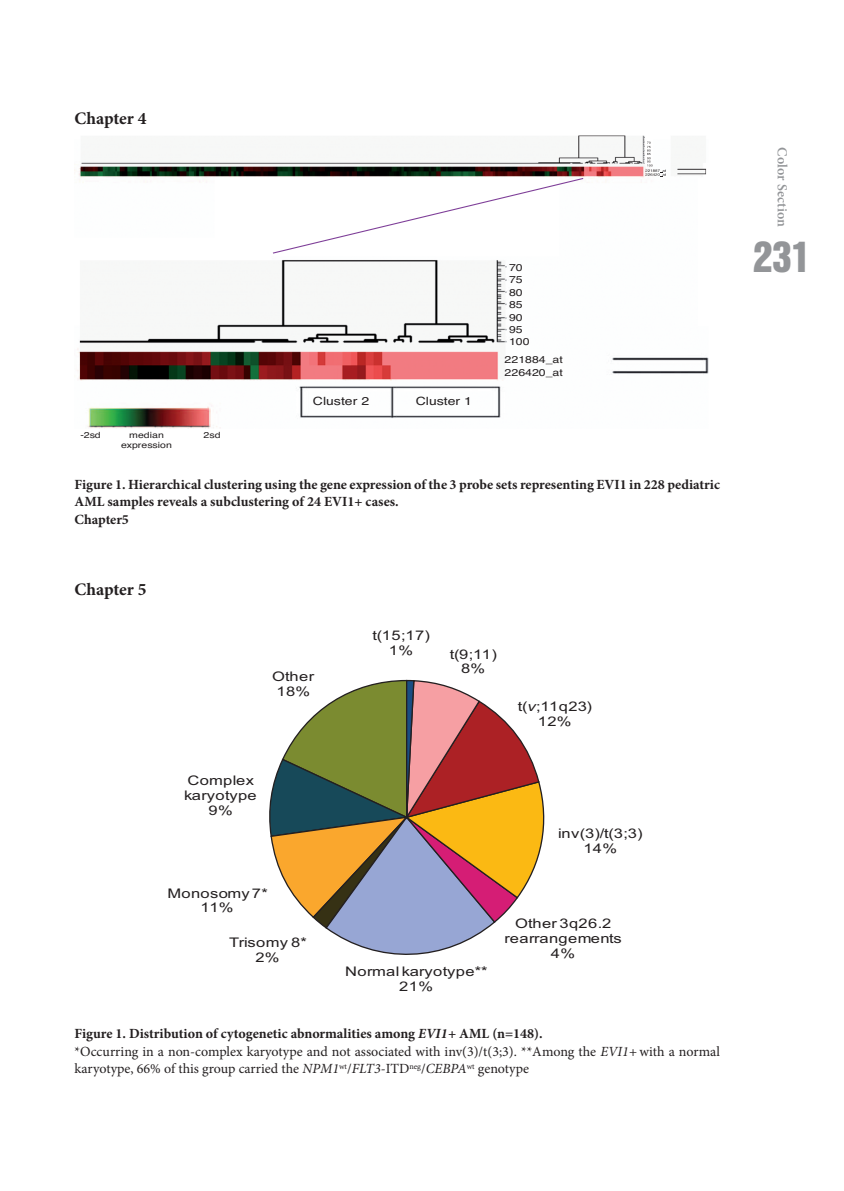
<style>
.page{position:relative;width:844px;height:1191px;background:#fff}
.page>*{position:absolute;margin:0;border:0;box-sizing:border-box;transform-origin:0 0}
.t1{font:38.5px "Helvetica Inserat LT";color:#939598}
.t2{font:700 17.5px "Minion Pro";letter-spacing:-.005em;color:#231f20}
.t3{font:14px/17.5px "Minion Pro";color:#231f20}
.t4{font:700 14px/17.5px "Minion Pro";color:#231f20}
.t5{font:600 14px "Minion Pro";letter-spacing:.005em;color:#939598}
.t6{font:13.3px/14.7px "Arial";letter-spacing:.02em;color:#231f20;text-align:center;scale:1.25 1}
.t7{font:13.3px/14.7px "Arial";color:#231f20;text-align:center;scale:1.25 1}
.t8{font:11.38px "Helvetica";color:#231f20;scale:1.23 1}
.t9{font:9.97px/12.4px "Helvetica";color:#231f20;scale:1.23 1}
.t10{font:8.58px "Helvetica";color:#231f20;scale:1.23 1}
.s1{font-style:italic}
.s2{font-weight:700}
.s3{font-weight:700;font-style:italic}
</style>
<div class="page">
<img style="left:74px;top:135px;width:634px;height:294px">
<svg style="left:645px;top:142px;width:20px;height:35px"></svg>
<svg style="left:271px;top:177px;width:313px;height:77px"></svg>
<div style="left:698px;top:178px;width:20px;height:148px;background:#fff"></div>
<svg style="left:269px;top:679px;width:276px;height:276px"></svg>
<p class="t2" style="left:74px;top:111px;width:73px">Chapter 4</p>
<p class="t10" style="left:80px;top:432px;width:18px">-2sd</p>
<p class="t10" style="left:129px;top:432px;width:30px">median</p>
<p class="t10" style="left:203px;top:432px;width:15px">2sd</p>
<p class="t10" style="left:121px;top:442px;width:43px">expression</p>
<p class="t8" style="left:313px;top:397px;width:47px">Cluster 2</p>
<p class="t8" style="left:415px;top:397px;width:47px">Cluster 1</p>
<p class="t9" style="left:509px;top:262px;width:13px;text-align:justify">70<br>75<br>80<br>85</p>
<p class="t9" style="left:509px;top:313px;width:18px;line-height:11.5px">90<br>95<br>100</p>
<p class="t9" style="left:504px;top:353px;width:49px;line-height:13.3px">221884_at<br>226420_at</p>
<p class="t4" style="left:74px;top:476px;width:647px">Figure 1. Hierarchical clustering using the gene expression of the 3 probe sets representing EVI1 in 228 pediatric<br>AML samples reveals a subclustering of 24 EVI1+ cases.<br>Chapter5</p>
<p class="t2" style="left:74px;top:583px;width:73px">Chapter 5</p>
<p class="t6" style="left:272px;top:670px;width:35px">Other<br>18%</p>
<p class="t6" style="left:184px;top:774px;width:60px">Complex karyotype<br>9%</p>
<p class="t6" style="left:167px;top:887px;width:82px">Monosomy 7*<br>11%</p>
<p class="t7" style="left:229px;top:936px;width:64px">Trisomy 8*<br>2%</p>
<p class="t6" style="left:372px;top:629px;width:48px">t(15;17)<br>1%</p>
<p class="t6" style="left:449px;top:648px;width:39px">t(9;11)<br>8%</p>
<p class="t6" style="left:517px;top:701px;width:61px">t(<span class="s1">v</span>;11q23)<br>12%</p>
<p class="t6" style="left:558px;top:827px;width:69px">inv(3)/t(3;3)<br>14%</p>
<p class="t6" style="left:345px;top:965px;width:115px">Normal karyotype**<br>21%</p>
<p class="t6" style="left:504px;top:917px;width:95px">Other 3q26.2 rearrangements<br>4%</p>
<p class="t3" style="left:74px;top:1026px;width:646px"><span class="s2">Figure 1. Distribution of cytogenetic abnormalities among</span> <span class="s3">EVI1+</span> <span class="s2">AML (n=148).<br></span>*Occurring in a non-complex karyotype and not associated with inv(3)/t(3;3). **Among the <span class="s1">EVI1+</span> with a normal karyotype, 66% of this group carried the <span class="s1">NPM1</span><sup>wt</sup>/<span class="s1">FLT3</span>-ITD<sup>neg</sup>/<span class="s1">CEBPA</span><sup>wt</sup> genotype</p>
<p class="t5" style="left:787px;top:147px;width:81px;rotate:90deg">Color Section</p>
<h1 class="t1" style="left:752px;top:240px;width:59px">231</h1>
</div>
